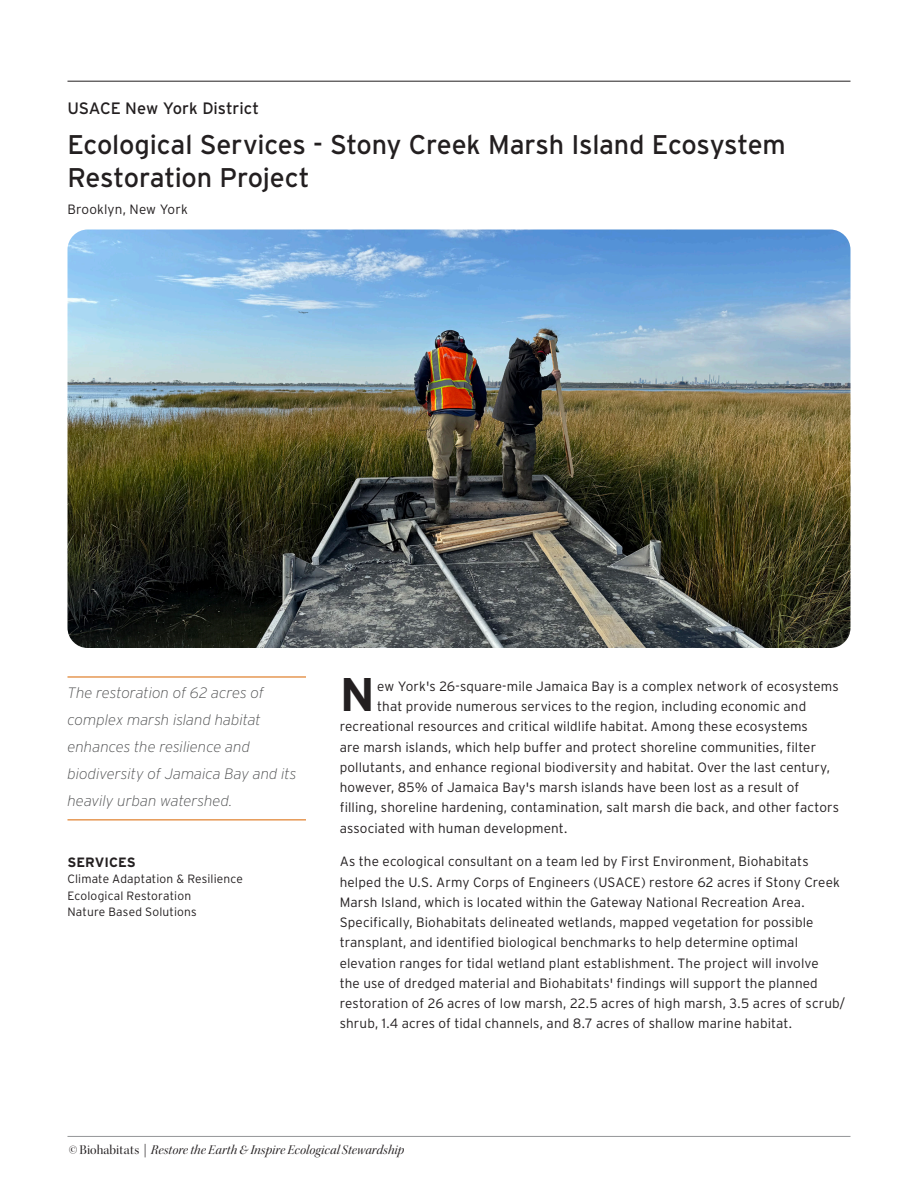
<style>
.page{position:relative;width:918px;height:1188px;background:#fff}
.page>*{position:absolute;margin:0;border:0;box-sizing:border-box;transform-origin:0 0}
.Text_1{font:700 47.1px "Interstate";color:#231f20}
.Head_1{font:27px/33px "Interstate";letter-spacing:-.01em;color:#231f20}
.Head_3{font:16.5px "Interstate";letter-spacing:-.005em;color:#231f20}
.Wow_w_rule{font:italic 200 15px/27px "Interstate";color:#4b4c4d}
.text_2{font:300 13.5px/20.2px "Interstate";letter-spacing:.01em;color:#231f20}
.Text_1-2{font:300 13.5px "Interstate";letter-spacing:.01em;color:#231f20}
.t1{font:13.5px "Kepler Std It Disp";letter-spacing:.01em;color:#231f20}
.Subhead_1{font:700 13.5px "Interstate";letter-spacing:.005em;color:#231f20}
.Sidebar_text-no_space{font:300 12px "Interstate";letter-spacing:.01em;color:#231f20}
.s1{font-family:"Kepler Std Disp"}
</style>
<div class="page">
<hr style="left:68px;top:81px;width:782px;height:1px;background:#231f20">
<hr style="left:68px;top:1136px;width:782px;height:1px;background:#939598">
<img style="left:68px;top:230px;width:782px;height:418px">
<hr style="left:68px;top:676px;width:238px;height:2px;background:#de761b">
<hr style="left:68px;top:819px;width:238px;height:1px;background:#de761b">
<p class="Head_3" style="left:68px;top:99px;width:193px">USACE New York District</p>
<p class="Head_1" style="left:68px;top:128px;width:720px">Ecological Services - Stony Creek Marsh Island Ecosystem<br>Restoration Project</p>
<p class="text_2" style="left:68px;top:199px;width:122px">Brooklyn, New York</p>
<p class="Wow_w_rule" style="left:68px;top:679px;width:231px">The restoration of 62 acres of complex marsh island habitat enhances the resilience and biodiversity of Jamaica Bay and its heavily urban watershed.</p>
<p class="Subhead_1" style="left:68px;top:854px;width:70px">SERVICES</p>
<p class="Sidebar_text-no_space" style="left:68px;top:872px;width:177px">Climate Adaptation &amp; Resilience</p>
<p class="Sidebar_text-no_space" style="left:68px;top:889px;width:125px">Ecological Restoration</p>
<p class="Sidebar_text-no_space" style="left:68px;top:905px;width:131px">Nature Based Solutions</p>
<p class="Text_1" style="left:340px;top:668px;width:37px">N</p>
<p class="Text_1-2" style="left:377px;top:678px;width:463px">ew York's 26-square-mile Jamaica Bay is a complex network of ecosystems</p>
<p class="Text_1-2" style="left:377px;top:699px;width:431px">that provide numerous services to the region, including economic and</p>
<p class="Text_1-2" style="left:340px;top:719px;width:470px">recreational resources and critical wildlife habitat. Among these ecosystems</p>
<p class="Text_1-2" style="left:340px;top:739px;width:478px">are marsh islands, which help buffer and protect shoreline communities, filter</p>
<p class="Text_1-2" style="left:340px;top:759px;width:492px">pollutants, and enhance regional biodiversity and habitat. Over the last century,</p>
<p class="Text_1-2" style="left:340px;top:780px;width:461px">however, 85% of Jamaica Bay's marsh islands have been lost as a result of</p>
<p class="Text_1-2" style="left:340px;top:800px;width:501px">filling, shoreline hardening, contamination, salt marsh die back, and other factors</p>
<p class="Text_1-2" style="left:340px;top:820px;width:229px">associated with human development.</p>
<p class="text_2" style="left:340px;top:851px;width:507px">As the ecological consultant on a team led by First Environment, Biohabitats helped the U.S. Army Corps of Engineers (USACE) restore 62 acres if Stony Creek Marsh Island, which is located within the Gateway National Recreation Area.<br>Specifically, Biohabitats delineated wetlands, mapped vegetation for possible transplant, and identified biological benchmarks to help determine optimal elevation ranges for tidal wetland plant establishment. The project will involve<br>the use of dredged material and Biohabitats' findings will support the planned restoration of 26 acres of low marsh, 22.5 acres of high marsh, 3.5 acres of scrub/ shrub, 1.4 acres of tidal channels, and 8.7 acres of shallow marine habitat.</p>
<p class="t1" style="left:69px;top:1142px;width:337px"><span class="s1">© Biohabitats |</span> Restore the Earth &amp; Inspire Ecological Stewardship</p>
</div>
